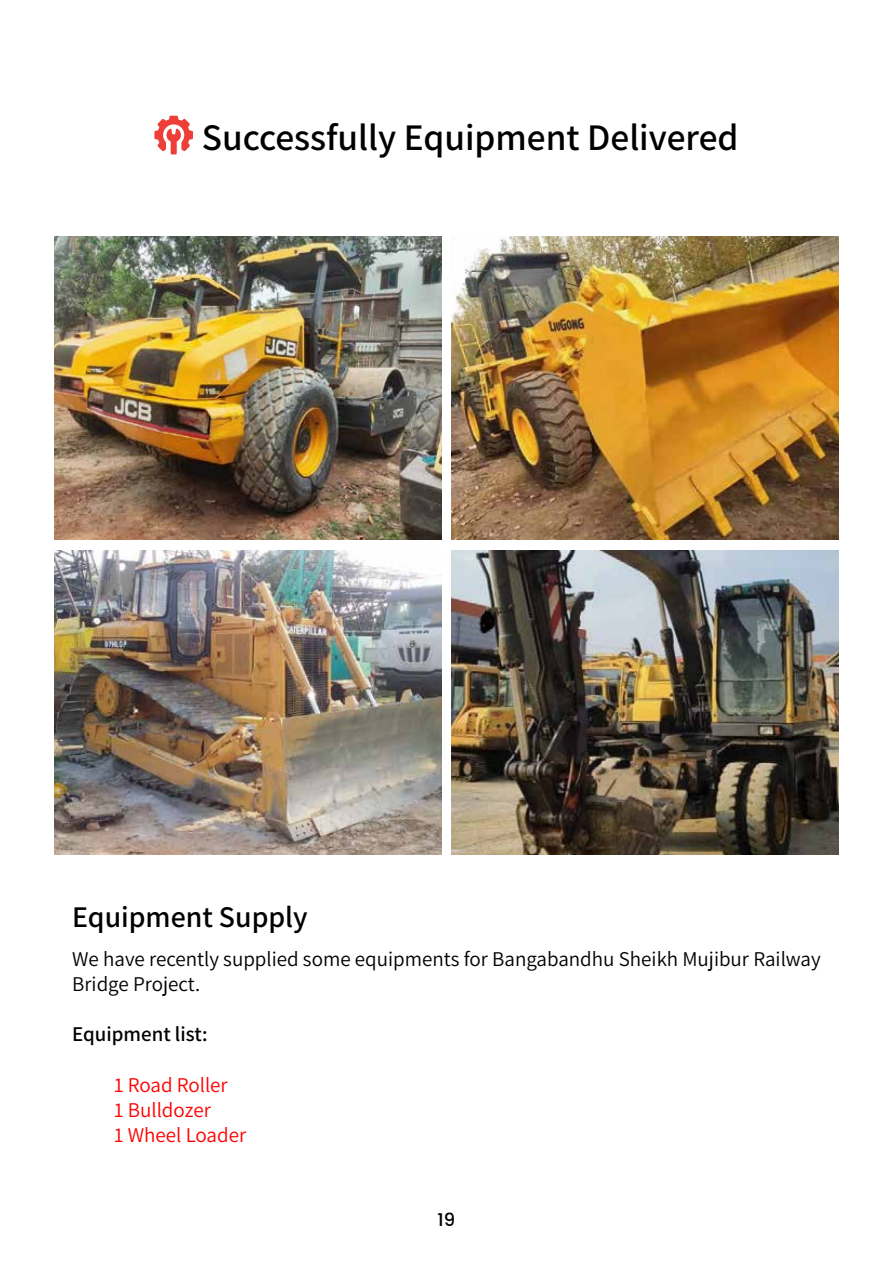
<style>
.page{position:relative;width:893px;height:1263px;background:#fff}
.page>*{position:absolute;margin:0;border:0;box-sizing:border-box;transform-origin:0 0}
.t1{font:600 37.5px "Assistant";color:#000}
.t2{font:600 30px "Assistant";color:#000}
.t3{font:21px/25.2px "Assistant";color:#000}
.t4{font:21px/25.2px "Assistant";color:#ff0001}
.t5{font:600 21px "Assistant";color:#000}
.t6{font:500 18px "Poppins";color:#000}
</style>
<div class="page">
<img style="left:54px;top:236px;width:387px;height:304px">
<img style="left:452px;top:236px;width:387px;height:304px">
<img style="left:54px;top:551px;width:387px;height:303px">
<img style="left:452px;top:551px;width:387px;height:303px">
<svg style="left:154px;top:116px;width:39px;height:38px"></svg>
<hr style="left:892px;top:0;width:1px;height:188px;background:#0b3b46">
<h1 class="t1" style="left:202px;top:112px;width:538px">Successfully Equipment Delivered</h1>
<h2 class="t2" style="left:72px;top:896px;width:237px">Equipment Supply</h2>
<p class="t3" style="left:72px;top:945px;width:750px">We have recently supplied some equipments for Bangabandhu Sheikh Mujibur Railway<br>Bridge Project.</p>
<p class="t5" style="left:72px;top:1020px;width:137px">Equipment list:</p>
<p class="t4" style="left:114px;top:1071px;width:134px">1 Road Roller<br>1 Bulldozer<br>1 Wheel Loader</p>
<p class="t6" style="left:438px;top:1207px;width:19px">19</p>
</div>
